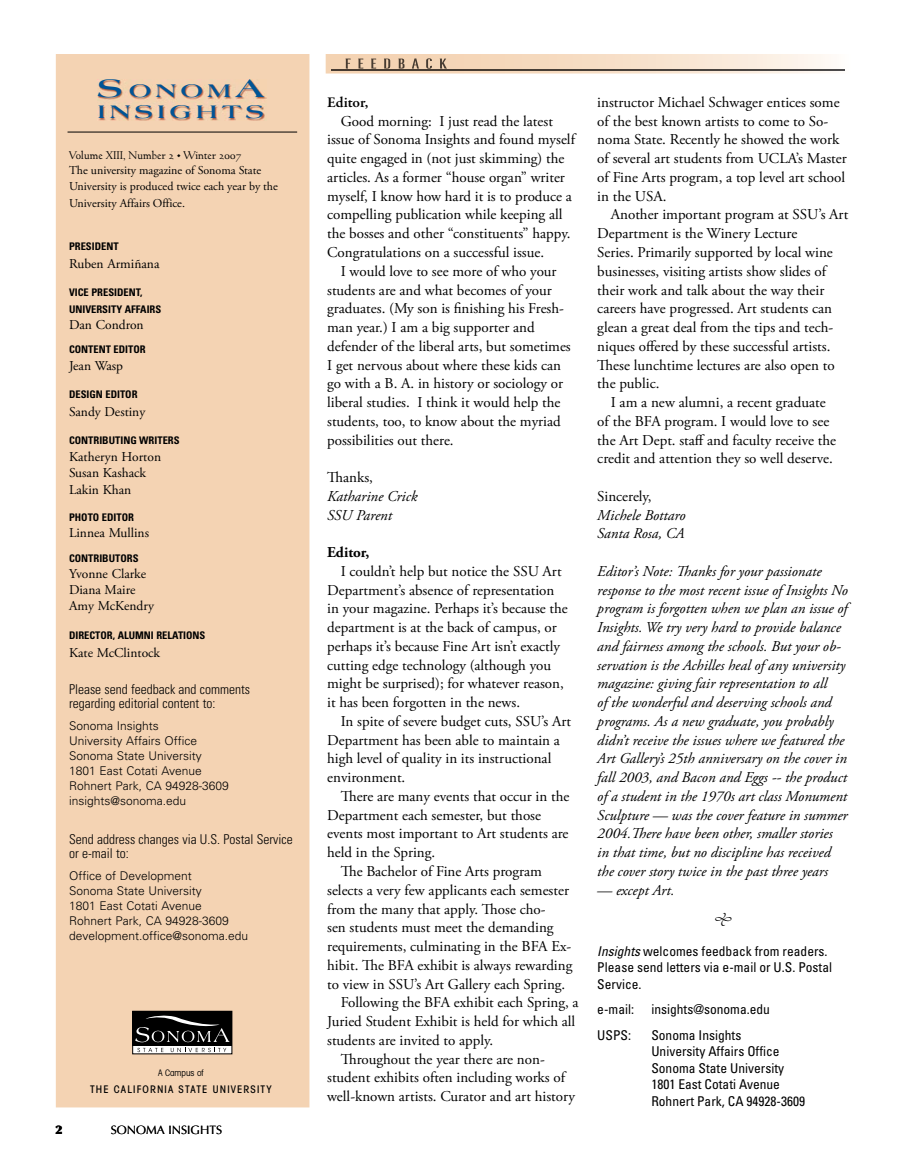
<style>
.page{position:relative;width:905px;height:1175px;background:#fff}
.page>*{position:absolute;margin:0;border:0;box-sizing:border-box;transform-origin:0 0}
.t1{font:700 19.5px/21px "Americana";letter-spacing:.15em;color:#005496;scale:1.4 1}
.t2{font:15px/18.8px "Adobe Garamond Pro";color:#000}
.t3{font:italic 15px/18.8px "Adobe Garamond Pro";color:#000}
.t4{font:600 15px "Garamond Premr Pro";letter-spacing:-.01em;color:#000}
.t5{font:700 15px "Adobe Garamond Pro";color:#000}
.t6{font:condensed 13.5px/16.5px "Univers";color:#000}
.t7{font:13.5px/16.5px "Adobe Garamond Pro";color:#000}
.t8{font:300 condensed 13.5px/13.5px "Univers";color:#000}
.t9{font:300 12px/15px "Univers";color:#000}
.t10{font:12px/16.5px "Adobe Garamond Pro";color:#000}
.t11{font:12px "Truesdell";color:#000}
.t12{font:12px "Optima";color:#000}
.t13{font:900 12px "Optima";color:#000}
.t14{font:700 condensed 10.5px/16.2px "Univers";color:#000}
.t15{font:500 condensed 10.5px "Avant Garde";letter-spacing:.11em;color:#000}
.t16{font:condensed 9px "Avant Garde";color:#000}
.s1{font-size:27px}
.s2{font-style:italic}
</style>
<div class="page">
<svg style="left:326px;top:54px;width:519px;height:20px;background:#edd9c5"></svg>
<img style="left:332px;top:70px;width:513px;height:1px">
<img style="left:345px;top:58px;width:102px;height:11px">
<div style="left:56px;top:54px;width:253px;height:1053px;background:#f4d3b3"></div>
<div style="left:132px;top:1011px;width:100px;height:43px;background:#fff;border:1px solid #000"></div>
<div style="left:133px;top:1011px;width:99px;height:34px;background:#000"></div>
<svg style="left:135px;top:1015px;width:95px;height:37px"></svg>
<img style="left:98px;top:79px;width:168px;height:41px">
<hr style="left:68px;top:132px;width:229px;height:1px;background:#000">
<h1 class="t1" style="left:97px;top:80px;width:121px"><span class="s1">S</span>ONOM<span class="s1">A<br></span>INSIGHTS</h1>
<p class="t11" style="left:69px;top:148px;width:174px">Volume XIII, Number 2 • Winter 2007</p>
<p class="t10" style="left:69px;top:162px;width:210px">The university magazine of Sonoma State<br>University is produced twice each year by the<br>University Affairs Office.</p>
<p class="t14" style="left:69px;top:238px;width:51px">PRESIDENT</p>
<p class="t7" style="left:69px;top:256px;width:92px">Ruben Armiñana</p>
<p class="t14" style="left:69px;top:284px;width:94px">VICE PRESIDENT,<br>UNIVERSITY AFFAIRS</p>
<p class="t7" style="left:69px;top:317px;width:76px">Dan Condron</p>
<p class="t14" style="left:69px;top:341px;width:78px">CONTENT EDITOR</p>
<p class="t7" style="left:69px;top:357px;width:56px">Jean Wasp</p>
<p class="t14" style="left:69px;top:386px;width:70px">DESIGN EDITOR</p>
<p class="t7" style="left:69px;top:404px;width:78px">Sandy Destiny</p>
<p class="t14" style="left:69px;top:432px;width:112px">CONTRIBUTING WRITERS</p>
<p class="t7" style="left:69px;top:449px;width:94px">Katheryn Horton<br>Susan Kashack<br>Lakin Khan</p>
<p class="t14" style="left:69px;top:509px;width:66px">PHOTO EDITOR</p>
<p class="t7" style="left:69px;top:525px;width:81px">Linnea Mullins</p>
<p class="t14" style="left:69px;top:549px;width:71px">CONTRIBUTORS</p>
<p class="t7" style="left:69px;top:566px;width:87px">Yvonne Clarke<br>Diana Maire<br>Amy McKendry</p>
<p class="t14" style="left:69px;top:626px;width:138px">DIRECTOR, ALUMNI RELATIONS</p>
<p class="t7" style="left:69px;top:644px;width:93px">Kate McClintock</p>
<p class="t8" style="left:69px;top:682px;width:183px">Please send feedback and comments regarding editorial content to:</p>
<p class="t9" style="left:69px;top:718px;width:161px">Sonoma Insights<br>University Affairs Office<br>Sonoma State University<br>1801 East Cotati Avenue<br>Rohnert Park, CA 94928-3609 insights@sonoma.edu</p>
<p class="t8" style="left:69px;top:832px;width:225px">Send address changes via U.S. Postal Service or e-mail to:</p>
<p class="t9" style="left:69px;top:868px;width:181px">Office of Development<br>Sonoma State University<br>1801 East Cotati Avenue<br>Rohnert Park, CA 94928-3609 development.office@sonoma.edu</p>
<p class="t16" style="left:158px;top:1067px;width:47px">A Campus of</p>
<p class="t15" style="left:90px;top:1083px;width:183px">THE CALIFORNIA STATE UNIVERSITY</p>
<p class="t13" style="left:56px;top:1122px;width:9px">2</p>
<p class="t12" style="left:111px;top:1123px;width:113px">SONOMA INSIGHTS</p>
<p class="t4" style="left:327px;top:93px;width:43px">Editor,</p>
<p class="t2" style="left:327px;top:112px;width:249px;text-indent:14px">Good morning: I just read the latest issue of Sonoma Insights and found myself quite engaged in (not just skimming) the articles. As a former “house organ” writer myself, I know how hard it is to produce a compelling publication while keeping all the bosses and other “constituents” happy.<br>Congratulations on a successful issue.</p>
<p class="t2" style="left:327px;top:262px;width:245px;text-indent:14px">I would love to see more of who your students are and what becomes of your graduates. (My son is finishing his Fresh&shy;man year.) I am a big supporter and defender of the liberal arts, but sometimes I get nervous about where these kids can go with a B. A. in history or sociology or liberal studies. I think it would help the students, too, to know about the myriad possibilities out there.</p>
<p class="t2" style="left:327px;top:468px;width:47px">Thanks,</p>
<p class="t3" style="left:327px;top:487px;width:92px">Katharine Crick<br>SSU Parent</p>
<p class="t5" style="left:327px;top:543px;width:44px">Editor,</p>
<p class="t2" style="left:327px;top:562px;width:242px;text-indent:14px">I couldn’t help but notice the SSU Art Department’s absence of representation in your magazine. Perhaps it’s because the department is at the back of campus, or perhaps it’s because Fine Art isn’t exactly cutting edge technology (although you might be surprised); for whatever reason, it has been forgotten in the news.</p>
<p class="t2" style="left:327px;top:712px;width:245px;text-indent:14px">In spite of severe budget cuts, SSU’s Art Department has been able to maintain a high level of quality in its instructional environment.</p>
<p class="t2" style="left:340px;top:787px;width:230px">There are many events that occur in the</p>
<p class="t2" style="left:327px;top:806px;width:215px">Department each semester, but those</p>
<p class="t2" style="left:327px;top:825px;width:243px">events most important to Art students are</p>
<p class="t2" style="left:327px;top:843px;width:109px">held in the Spring.</p>
<p class="t2" style="left:340px;top:862px;width:203px">The Bachelor of Fine Arts program</p>
<p class="t2" style="left:327px;top:881px;width:243px">selects a very few applicants each semester</p>
<p class="t2" style="left:327px;top:900px;width:220px">from the many that apply. Those cho-</p>
<p class="t2" style="left:327px;top:918px;width:228px">sen students must meet the demanding</p>
<p class="t2" style="left:327px;top:937px;width:246px">requirements, culminating in the BFA Ex-</p>
<p class="t2" style="left:327px;top:956px;width:247px">hibit. The BFA exhibit is always rewarding</p>
<p class="t2" style="left:327px;top:975px;width:240px">to view in SSU’s Art Gallery each Spring.</p>
<p class="t2" style="left:340px;top:993px;width:239px">Following the BFA exhibit each Spring, a</p>
<p class="t2" style="left:327px;top:1012px;width:249px">Juried Student Exhibit is held for which all</p>
<p class="t2" style="left:327px;top:1031px;width:168px">students are invited to apply.</p>
<p class="t2" style="left:340px;top:1050px;width:206px">Throughout the year there are non-</p>
<p class="t2" style="left:327px;top:1068px;width:239px">student exhibits often including works of</p>
<p class="t2" style="left:327px;top:1087px;width:249px">well-known artists. Curator and art history</p>
<p class="t2" style="left:597px;top:93px;width:251px">instructor Michael Schwager entices some of the best known artists to come to So&shy;noma State. Recently he showed the work of several art students from UCLA’s Master of Fine Arts program, a top level art school in the USA.</p>
<p class="t2" style="left:610px;top:206px;width:239px">Another important program at SSU’s Art</p>
<p class="t2" style="left:597px;top:225px;width:201px">Department is the Winery Lecture</p>
<p class="t2" style="left:597px;top:243px;width:237px">Series. Primarily supported by local wine</p>
<p class="t2" style="left:597px;top:262px;width:230px">businesses, visiting artists show slides of</p>
<p class="t2" style="left:597px;top:281px;width:228px">their work and talk about the way their</p>
<p class="t2" style="left:597px;top:300px;width:236px">careers have progressed. Art students can</p>
<p class="t2" style="left:597px;top:318px;width:237px">glean a great deal from the tips and tech-</p>
<p class="t2" style="left:597px;top:337px;width:234px">niques offered by these successful artists.</p>
<p class="t2" style="left:597px;top:356px;width:239px">These lunchtime lectures are also open to</p>
<p class="t2" style="left:597px;top:375px;width:64px">the public.</p>
<p class="t2" style="left:610px;top:393px;width:216px">I am a new alumni, a recent graduate</p>
<p class="t2" style="left:597px;top:412px;width:233px">of the BFA program. I would love to see</p>
<p class="t2" style="left:597px;top:431px;width:240px">the Art Dept. staff and faculty receive the</p>
<p class="t2" style="left:597px;top:450px;width:237px">credit and attention they so well deserve.</p>
<p class="t2" style="left:597px;top:487px;width:56px">Sincerely,</p>
<p class="t3" style="left:597px;top:506px;width:90px">Michele Bottaro<br>Santa Rosa, CA</p>
<p class="t3" style="left:597px;top:562px;width:252px">Editor’s Note: Thanks for your passionate response to the most recent issue of Insights No program is forgotten when we plan an issue of Insights. We try very hard to provide balance and fairness among the schools. But your ob&shy;servation is the Achilles heal of any university magazine: giving fair representation to all<br>of the wonderful and deserving schools and programs. As a new graduate, you probably didn’t receive the issues where we featured the Art Gallery’s 25th anniversary on the cover in fall 2003, and Bacon and Eggs -- the product of a student in the 1970s art class Monument Sculpture — was the cover feature in summer 2004.There have been other, smaller stories in that time, but no discipline has received the cover story twice in the past three years</p>
<p class="t3" style="left:597px;top:881px;width:79px">— except Art.</p>
<p class="t6" style="left:597px;top:942px;width:236px"><span class="s2">Insights</span> welcomes feedback from readers.<br>Please send letters via e-mail or U.S. Postal<br>Service.</p>
<p class="t6" style="left:597px;top:1000px;width:38px">e-mail:</p>
<p class="t6" style="left:651px;top:1000px;width:120px">insights@sonoma.edu</p>
<p class="t6" style="left:597px;top:1026px;width:35px">USPS:</p>
<p class="t6" style="left:651px;top:1026px;width:155px">Sonoma Insights<br>University Affairs Office<br>Sonoma State University<br>1801 East Cotati Avenue<br>Rohnert Park, CA 94928-3609</p>
</div>
